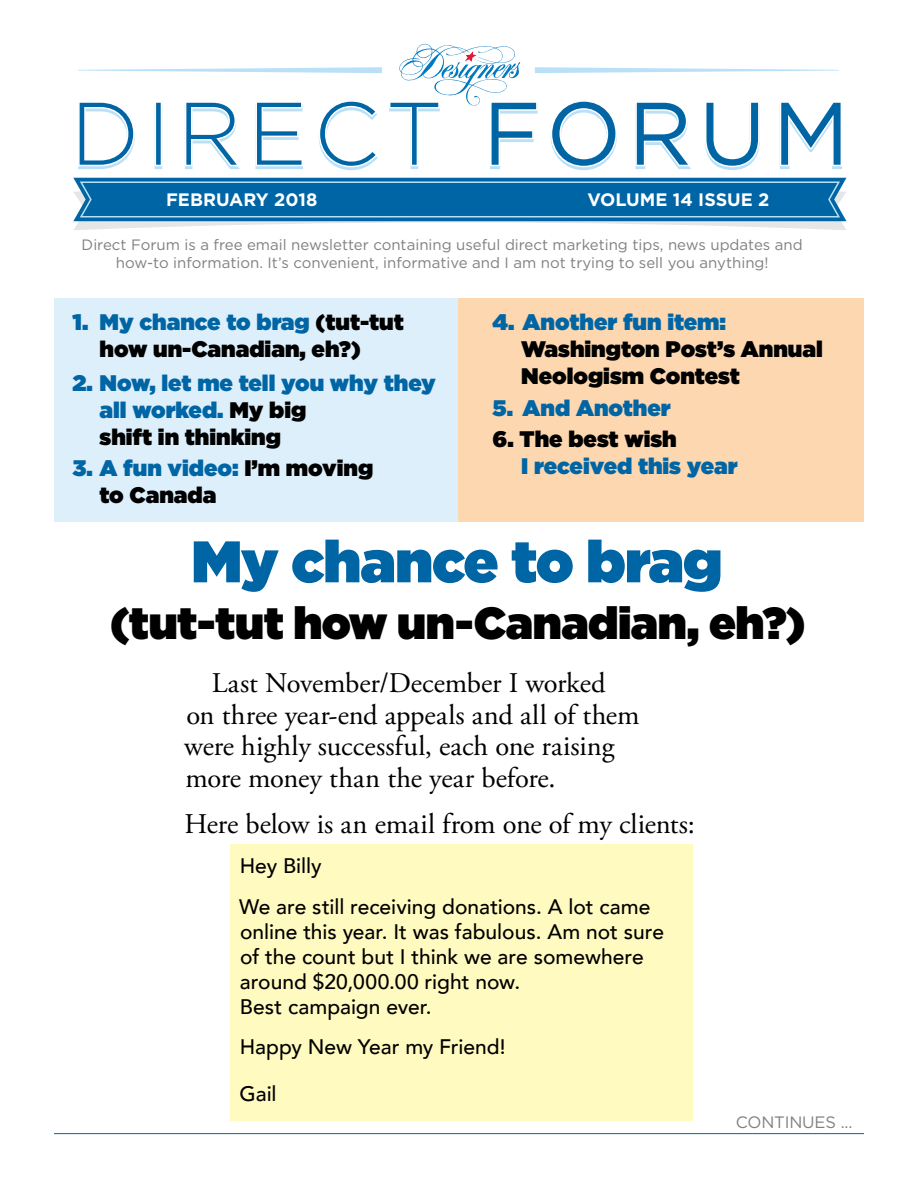
<style>
.page{position:relative;width:918px;height:1188px;background:#fff}
.page>*{position:absolute;margin:0;border:0;box-sizing:border-box;transform-origin:0 0}
.t1{font:900 58.5px "Gotham";letter-spacing:-.015em;color:#0065a4}
.t2{font:900 45px "Gotham";letter-spacing:-.01em;color:#000}
.t3{font:28.5px/31.5px "Adobe Garamond Pro";letter-spacing:-.005em;color:#000}
.t4{font:900 22.5px/27px "Gotham";color:#000}
.t5{font:900 22.5px/27px "Gotham";color:#0065a4}
.t6{font:500 21px/25.2px "Avenir";color:#000}
.t7{font:700 18px "Gotham";color:#fff}
.t8{font:16.5px "Gotham";letter-spacing:-.01em;color:#807f83}
.t9{font:15px/18px "Gotham";color:#807f83;text-align:center}
.s1{color:#0065a4}
.s2{color:#000}
</style>
<div class="page">
<div style="left:230px;top:845px;width:462px;height:276px;background:#fffbc0"></div>
<div style="left:54px;top:298px;width:404px;height:223px;background:#dceffb"></div>
<div style="left:458px;top:298px;width:406px;height:223px;background:#fdd7af"></div>
<svg style="left:78px;top:167px;width:764px;height:3px"></svg>
<svg style="left:399px;top:44px;width:122px;height:56px"></svg>
<svg style="left:78px;top:100px;width:764px;height:67px"></svg>
<svg style="left:80px;top:102px;width:761px;height:64px"></svg>
<svg style="left:73px;top:178px;width:773px;height:52px;background:#3786b7"></svg>
<svg style="left:78px;top:67px;width:304px;height:6px"></svg>
<svg style="left:535px;top:67px;width:304px;height:6px"></svg>
<hr style="left:54px;top:1133px;width:810px;height:1px;background:#0065a4">
<p class="t7" style="left:148px;top:188px;width:141px">JANUARY 2018</p>
<p class="t7" style="left:557px;top:188px;width:179px">VOLUME 13 ISSUE 1</p>
<p class="t7" style="left:166px;top:188px;width:153px">FEBRUARY 2018</p>
<p class="t7" style="left:587px;top:188px;width:184px">VOLUME 14 ISSUE 2</p>
<p class="t9" style="left:82px;top:235px;width:723px">Direct Forum is a free email newsletter containing useful direct marketing tips, news updates and how-to information. It’s convenient, informative and I am not trying to sell you anything!</p>
<p class="t4" style="left:100px;top:308px;width:306px;text-indent:-27px"><span class="s1">1. My chance to brag</span> (tut-tut how un-Canadian, eh?)</p>
<p class="t5" style="left:100px;top:369px;width:338px;text-indent:-27px">2. Now, let me tell you why they all worked. <span class="s2">My big<br>shift in thinking</span></p>
<p class="t4" style="left:100px;top:454px;width:275px;text-indent:-27px"><span class="s1">3. A fun video:</span> I’m moving to Canada</p>
<p class="t5" style="left:493px;top:308px;width:235px">4. Another fun item:</p>
<p class="t4" style="left:521px;top:335px;width:303px">Washington Post’s Annual<br>Neologism Contest</p>
<p class="t5" style="left:493px;top:394px;width:180px">5. And Another</p>
<p class="t4" style="left:493px;top:425px;width:186px">6. The best wish</p>
<p class="t5" style="left:521px;top:452px;width:218px">I received this year</p>
<h1 class="t1" style="left:191px;top:528px;width:533px">My chance to brag</h1>
<h2 class="t2" style="left:110px;top:597px;width:697px">(tut-tut how un-Canadian, eh?)</h2>
<h3 class="t3" style="left:184px;top:668px;width:457px;text-indent:28px">Last November/December I worked on three year-end appeals and all of them were highly successful, each one raising more money than the year before.</h3>
<h3 class="t3" style="left:185px;top:809px;width:512px">Here below is an email from one of my clients:</h3>
<p class="t6" style="left:239px;top:845px;width:413px;line-height:40.2px">Hey Billy<br>We are still receiving donations. A lot came</p>
<p class="t6" style="left:240px;top:918px;width:426px">online this year. It was fabulous. Am not sure of the count but I think we are somewhere around $20,000.00 right now.<br>Best campaign ever.</p>
<p class="t6" style="left:240px;top:1033px;width:267px">Happy New Year my Friend!</p>
<p class="t6" style="left:240px;top:1080px;width:39px">Gail</p>
<p class="t8" style="left:736px;top:1113px;width:118px">CONTINUES ...</p>
</div>
